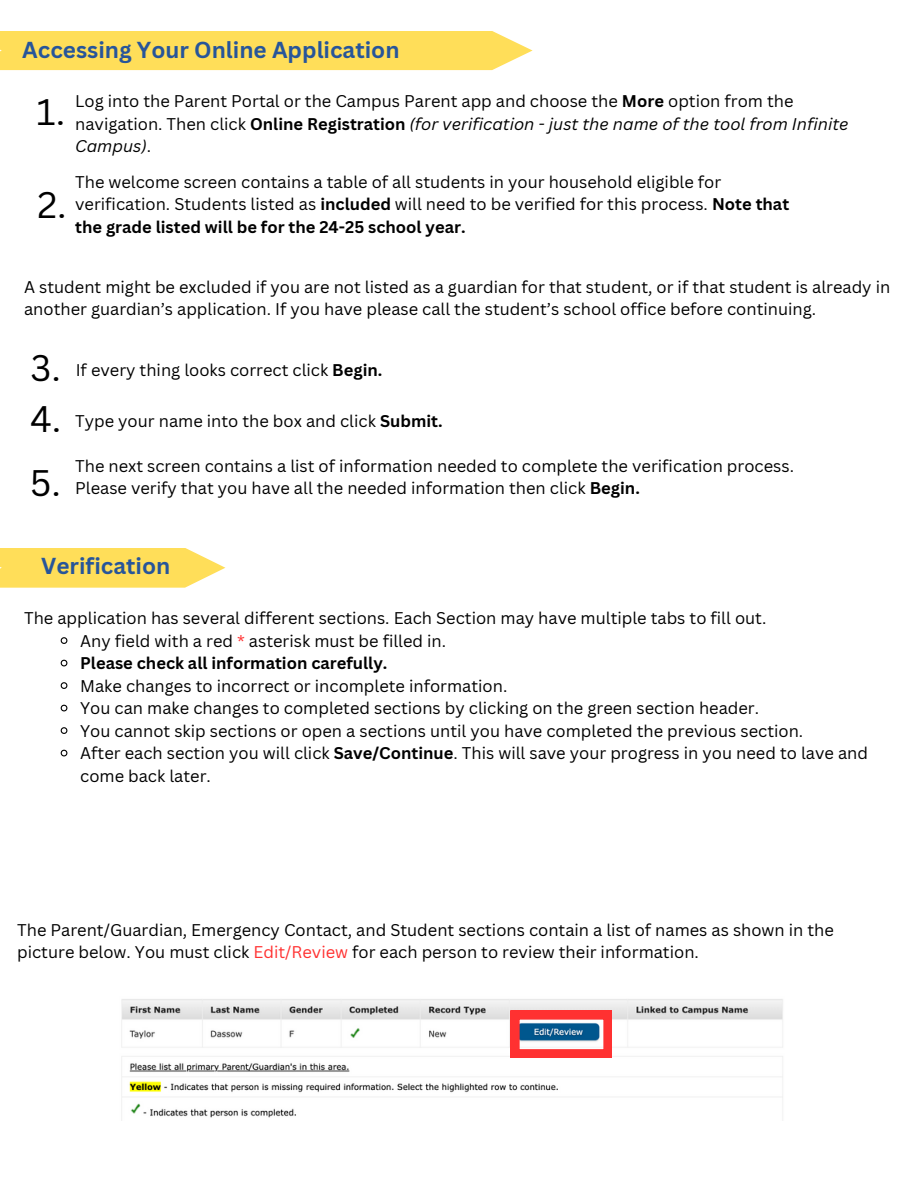
<style>
.page{position:relative;width:918px;height:1188px;background:#fff}
.page>*{position:absolute;margin:0;border:0;box-sizing:border-box;transform-origin:0 0}
.t1{font:36px "Canva Sans";color:#000}
.t2{font:700 22.5px "Canva Sans";color:#27559a}
.t3{font:16.5px/22.5px "Canva Sans";color:#000}
.t4{font:700 16.5px "Canva Sans";color:#000}
.s1{font-weight:700}
.s2{font-style:italic}
.s3{color:#ff3131}
</style>
<div class="page">
<div style="left:0;top:31px;width:533px;height:39px;background:#ffde59"></div>
<svg style="left:0;top:548px;width:225px;height:40px;background:#ffe168"></svg>
<svg style="left:60px;top:637px;width:8px;height:7px"></svg>
<svg style="left:60px;top:659px;width:8px;height:8px"></svg>
<svg style="left:60px;top:682px;width:8px;height:7px"></svg>
<svg style="left:60px;top:704px;width:8px;height:8px"></svg>
<svg style="left:60px;top:727px;width:8px;height:7px"></svg>
<svg style="left:60px;top:749px;width:8px;height:8px"></svg>
<img style="left:121px;top:999px;width:662px;height:122px">
<svg style="left:511px;top:1011px;width:101px;height:47px"></svg>
<p class="t2" style="left:22px;top:34px;width:379px">Accessing Your Online Application</p>
<p class="t3" style="left:75px;top:89px;width:775px">Log into the Parent Portal or the Campus Parent app and choose the <span class="s1">More</span> option from the navigation. Then click <span class="s1">Online Registration</span> <span class="s2">(for verification - just the name of the tool from Infinite<br>Campus)</span>.</p>
<h1 class="t1" style="left:37px;top:86px;width:30px">1.</h1>
<h2 class="t1" style="left:38px;top:179px;width:31px">2.</h2>
<h1 class="t3" style="left:75px;top:170px;width:716px">The welcome screen contains a table of all students in your household eligible for verification. Students listed as <span class="s1">included</span> will need to be verified for this process. <span class="s1">Note that the grade listed will be for the 24-25 school year.</span></h1>
<p class="t3" style="left:24px;top:275px;width:868px">A student might be excluded if you are not listed as a guardian for that student, or if that student is already in another guardian’s application. If you have please call the student’s school office before continuing.</p>
<p class="t1" style="left:31px;top:343px;width:32px">3.</p>
<p class="t3" style="left:76px;top:358px;width:308px">If every thing looks correct click <span class="s1">Begin.</span></p>
<p class="t1" style="left:30px;top:394px;width:33px">4.</p>
<p class="t3" style="left:75px;top:409px;width:369px">Type your name into the box and click <span class="s1">Submit.</span></p>
<p class="t1" style="left:30px;top:457px;width:32px">5.</p>
<p class="t3" style="left:75px;top:454px;width:720px">The next screen contains a list of information needed to complete the verification process.<br>Please verify that you have all the needed information then click <span class="s1">Begin.</span></p>
<p class="t2" style="left:41px;top:550px;width:131px">Verification</p>
<h2 class="t3" style="left:24px;top:607px;width:744px">The application has several different sections. Each Section may have multiple tabs to fill out.</h2>
<p class="t3" style="left:80px;top:629px;width:368px">Any field with a red <span class="s3">*</span> asterisk must be filled in.</p>
<p class="t4" style="left:80px;top:652px;width:309px">Please check all information carefully.</p>
<h1 class="t3" style="left:80px;top:674px;width:429px">Make changes to incorrect or incomplete information.</h1>
<p class="t3" style="left:80px;top:697px;width:680px">You can make changes to completed sections by clicking on the green section header.</p>
<h1 class="t3" style="left:80px;top:719px;width:725px">You cannot skip sections or open a sections until you have completed the previous section.</h1>
<p class="t3" style="left:80px;top:742px;width:789px">After each section you will click <span class="s1">Save/Continue</span>. This will save your progress in you need to lave and come back later.</p>
<p class="t3" style="left:17px;top:918px;width:818px">The Parent/Guardian, Emergency Contact, and Student sections contain a list of names as shown in the picture below. You must click <span class="s3">Edit/Review</span> for each person to review their information.</p>
</div>
